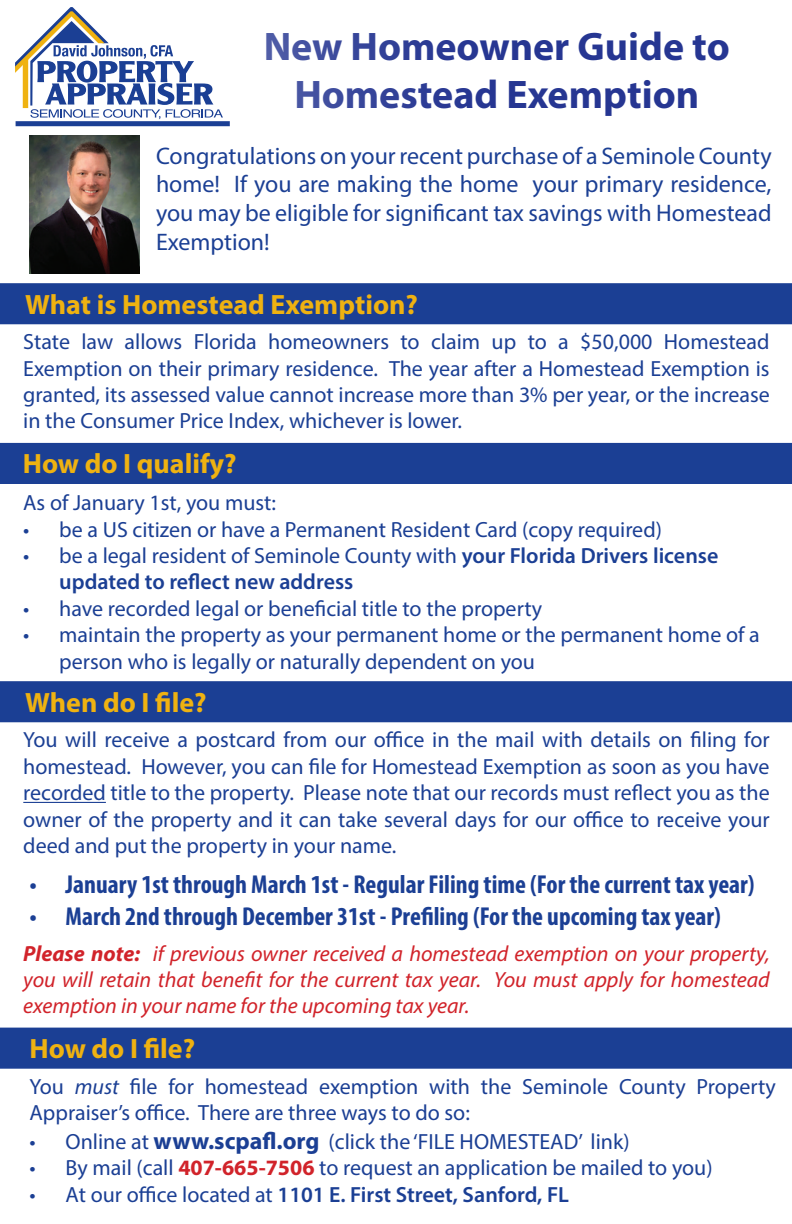
<style>
.page{position:relative;width:792px;height:1224px;background:#fff}
.page>*{position:absolute;margin:0;border:0;box-sizing:border-box;transform-origin:0 0}
.t1{font:700 40px "Myriad Pro";color:#263692}
.t2{font:700 28px "Myriad Pro";color:#efb211}
.t3{font:700 condensed 26px "Myriad Pro";color:#1b3f94}
.t4{font:24px/28.8px "Myriad Pro";color:#1b3f94;text-align:justify}
.t5{font:22px/26.4px "Myriad Pro";color:#1b3f94;text-align:justify}
.t6{font:italic 22px/26.4px "Myriad Pro";color:#d1232a;text-align:justify}
.t7{font:600 22px/26.4px "Myriad Pro";color:#1b3f94}
.s1{font-weight:400}
.s2{font-weight:700}
.s3{font-style:italic}
.s4{font-weight:700;font-size:24px}
.s5{font-weight:700;color:#d1232a}
</style>
<div class="page">
<div style="left:16px;top:121px;width:214px;height:5px;background:#1b3f94"></div>
<svg style="left:15px;top:7px;width:208px;height:112px"></svg>
<div style="left:0;top:283px;width:792px;height:41px;background:#1b3f94"></div>
<div style="left:0;top:443px;width:792px;height:41px;background:#1b3f94"></div>
<div style="left:0;top:681px;width:792px;height:41px;background:#1b3f94"></div>
<hr style="left:23px;top:802px;width:83px;height:1px;background:#1b3f94">
<div style="left:0;top:1028px;width:792px;height:41px;background:#1b3f94"></div>
<img style="left:30px;top:135px;width:110px;height:138px">
<p class="t1" style="left:264px;top:21px;width:468px">New Homeowner Guide to</p>
<p class="t1" style="left:294px;top:69px;width:406px">Homestead Exemption</p>
<p class="t4" style="left:156px;top:141px;width:617px">Congratulations on your recent purchase of a Seminole County home! If you are making the home your primary residence, you may be eligible for significant tax savings with Homestead Exemption!</p>
<p class="t2" style="left:25px;top:286px;width:394px">What is Homestead Exemption?</p>
<p class="t5" style="left:23px;top:328px;width:748px">State law allows Florida homeowners to claim up to a $50,000 Homestead Exemption on their primary residence. The year after a Homestead Exemption is granted, its assessed value cannot increase more than 3% per year, or the increase in the Consumer Price Index, whichever is lower.</p>
<p class="t2" style="left:23px;top:446px;width:215px">How do I qualify?</p>
<p class="t5" style="left:23px;top:489px;width:254px">As of January 1st, you must:</p>
<p class="t5" style="left:23px;top:516px;width:640px">• be a US citizen or have a Permanent Resident Card (copy required)</p>
<p class="t7" style="left:59px;top:542px;width:661px;text-indent:-36px"><span class="s1">• be a legal resident of Seminole County with</span> your Florida Drivers license updated to reflect new address</p>
<p class="t5" style="left:23px;top:595px;width:520px">• have recorded legal or beneficial title to the property</p>
<p class="t5" style="left:59px;top:621px;width:702px;text-indent:-36px">• maintain the property as your permanent home or the permanent home of a person who is legally or naturally dependent on you</p>
<p class="t2" style="left:25px;top:684px;width:183px">When do I file?</p>
<p class="t5" style="left:23px;top:726px;width:748px">You will receive a postcard from our office in the mail with details on filing for homestead. However, you can file for Homestead Exemption as soon as you have recorded title to the property. Please note that our records must reflect you as the owner of the property and it can take several days for our office to receive your deed and put the property in your name.</p>
<p class="t3" style="left:30px;top:869px;width:726px">• January 1st through March 1st - Regular Filing time (For the current tax year)</p>
<p class="t3" style="left:30px;top:900px;width:693px">• March 2nd through December 31st - Prefiling (For the upcoming tax year)</p>
<p class="t6" style="left:23px;top:940px;width:748px"><span class="s2">Please note:</span> if previous owner received a homestead exemption on your property, you will retain that benefit for the current tax year. You must apply for homestead exemption in your name for the upcoming tax year.</p>
<p class="t2" style="left:30px;top:1030px;width:167px">How do I file?</p>
<p class="t5" style="left:30px;top:1073px;width:748px">You <span class="s3">must</span> file for homestead exemption with the Seminole County Property<br>Appraiser’s office. There are three ways to do so:</p>
<p class="t5" style="left:30px;top:1128px;width:602px">• Online at <span class="s4">www.scpafl.org</span> (click the ‘FILE HOMESTEAD’ link)</p>
<p class="t5" style="left:30px;top:1154px;width:685px">• By mail (call <span class="s5">407-665-7506</span> to request an application be mailed to you)</p>
<p class="t7" style="left:30px;top:1180px;width:541px"><span class="s1">• At our office located at</span> 1101 E. First Street, Sanford, FL</p>
</div>
